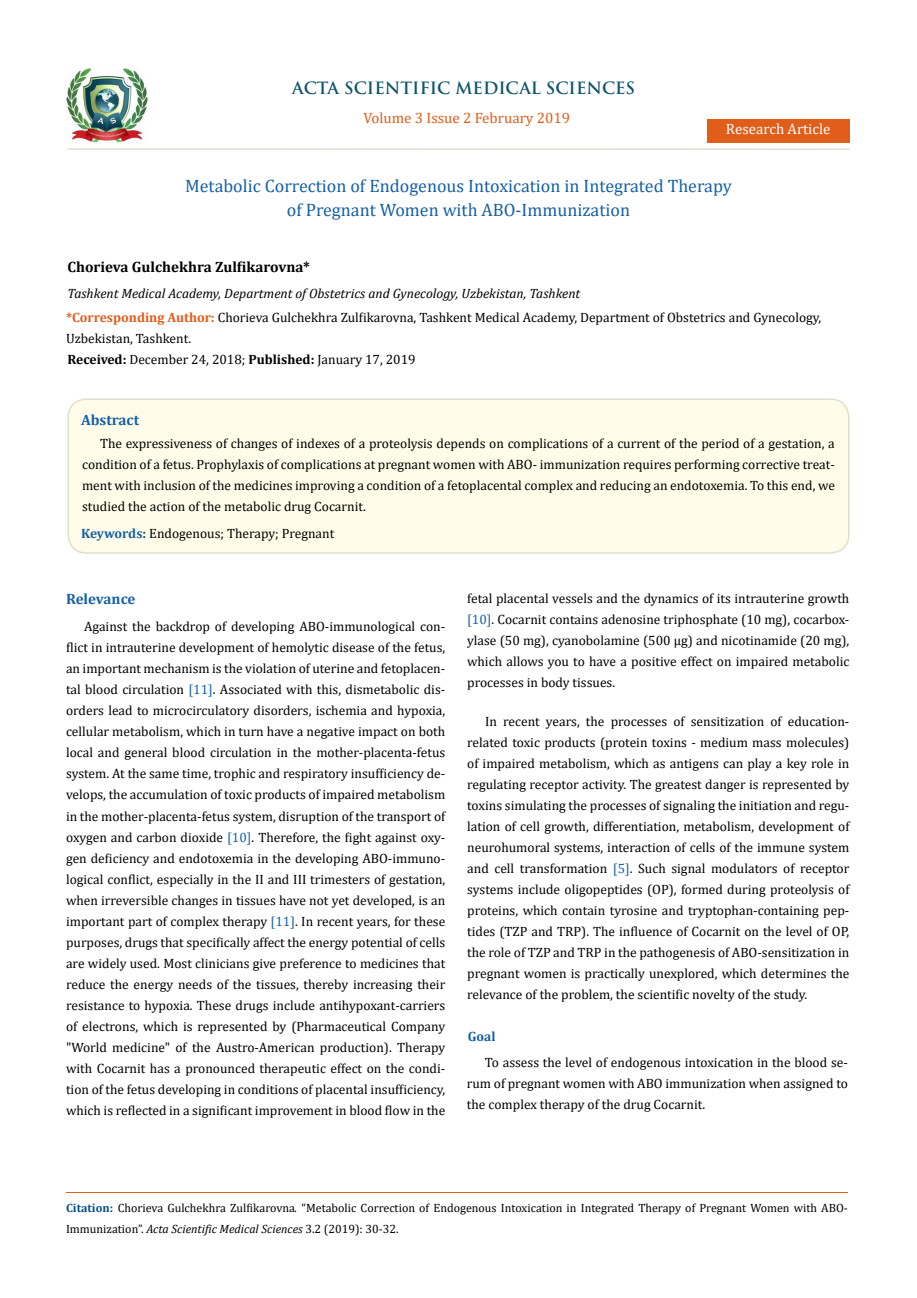
<style>
.page{position:relative;width:917px;height:1298px;background:#fff}
.page>*{position:absolute;margin:0;border:0;box-sizing:border-box;transform-origin:0 0}
.t1{font:18px/24px "Cambria";color:#1560a6;text-align:center}
.t2{font:700 16.5px "Trajan Pro";color:#0e546a}
.t3{font:700 15px "Cambria";color:#000}
.t4{font:15px "Cambria";color:#e05d1a}
.t5{font:700 15px "Cambria";color:#1560a6}
.t6{font:15px "Cambria";color:#fff}
.t7{font:13.5px/21px "Cambria";color:#000;text-align:justify}
.t8{font:700 13.5px "Cambria";color:#1560a6}
.t9{font:12px/21px "Cambria";color:#000}
.s1{font-style:italic}
.s2{font-weight:700;color:#e05d1a}
.s3{font-weight:700}
.s4{font-weight:700;color:#1560a6}
.s5{font-weight:700;color:#0e546a}
.s6{color:#1560a6}
.s7{font-weight:700;color:#035089}
</style>
<div class="page">
<img style="left:67px;top:68px;width:80px;height:74px">
<div style="left:707px;top:119px;width:142px;height:23px;background:#e05d1a"></div>
<div style="left:68px;top:399px;width:780px;height:154px;background:#fffde9;border-radius:18px"></div>
<div style="left:67px;top:398px;width:782px;height:156px;border:2px solid #e0dfcd;border-radius:18px"></div>
<hr style="left:66px;top:1192px;width:782px;height:1px;background:#e05d1a">
<hr style="left:67px;top:148px;width:782px;height:2px;background:#e0dfcd">
<p class="t2" style="left:292px;top:77px;width:344px">ACTA SCIENTIFIC MEDICAL SCIENCES</p>
<p class="t4" style="left:363px;top:109px;width:208px">Volume 3 Issue 2 February 2019</p>
<p class="t6" style="left:726px;top:120px;width:106px">Research Article</p>
<h1 class="t1" style="left:185px;top:174px;width:548px">Metabolic Correction of Endogenous Intoxication in Integrated Therapy of Pregnant Women with ABO-Immunization</h1>
<p class="t3" style="left:67px;top:256px;width:244px">Chorieva Gulchekhra Zulfikarovna*</p>
<p class="t7" style="left:66px;top:281px;width:757px;line-height:24.5px"><span class="s1">Tashkent Medical Academy, Department of Obstetrics and Gynecology, Uzbekistan, Tashkent<br></span><span class="s2">*Corresponding Author:</span> Chorieva Gulchekhra Zulfikarovna, Tashkent Medical Academy, Department of Obstetrics and Gynecology,</p>
<p class="t7" style="left:66px;top:328px;width:127px">Uzbekistan, Tashkent.</p>
<p class="t7" style="left:67px;top:348px;width:350px"><span class="s3">Received:</span> December 24, 2018; <span class="s3">Published:</span> January 17, 2019</p>
<p class="t5" style="left:81px;top:409px;width:60px">Abstract</p>
<p class="t7" style="left:82px;top:433px;width:754px;text-indent:18px">The expressiveness of changes of indexes of a proteolysis depends on complications of a current of the period of a gestation, a condition of a fetus. Prophylaxis of complications at pregnant women with AВO- immunization requires performing corrective treat&shy;ment with inclusion of the medicines improving a condition of a fetoplacental complex and reducing an endotoxemia. To this end, we studied the action of the metabolic drug Cocarnit.</p>
<p class="t7" style="left:81px;top:523px;width:255px"><span class="s4">Keywords</span><span class="s5">:</span> Endogenous; Therapy; Pregnant</p>
<p class="t5" style="left:66px;top:588px;width:71px">Relevance</p>
<p class="t7" style="left:467px;top:588px;width:384px">fetal placental vessels and the dynamics of its intrauterine growth <span class="s6">[10]</span>. Cocarnit contains adenosine triphosphate (10 mg), cocarbox&shy;ylase (50 mg), cyanobolamine (500 μg) and nicotinamide (20 mg), which allows you to have a positive effect on impaired metabolic processes in body tissues.</p>
<p class="t7" style="left:467px;top:711px;width:384px;text-indent:18px">In recent years, the processes of sensitization of education&shy;related toxic products (protein toxins - medium mass molecules) of impaired metabolism, which as antigens can play a key role in regulating receptor activity. The greatest danger is represented by toxins simulating the processes of signaling the initiation and regu&shy;lation of cell growth, differentiation, metabolism, development of neurohumoral systems, interaction of cells of the immune system and cell transformation <span class="s6">[5]</span>. Such signal modulators of receptor systems include oligopeptides (OP), formed during proteolysis of proteins, which contain tyrosine and tryptophan-containing pep&shy;tides (TZP and TRP). The influence of Cocarnit on the level of OP, the role of TZP and TRP in the pathogenesis of ABO-sensitization in pregnant women is practically unexplored, which determines the relevance of the problem, the scientific novelty of the study.</p>
<p class="t7" style="left:66px;top:616px;width:381px;text-indent:18px">Against the backdrop of developing ABO-immunological con&shy;flict in intrauterine development of hemolytic disease of the fetus, an important mechanism is the violation of uterine and fetoplacen&shy;tal blood circulation <span class="s6">[11]</span>. Associated with this, dismetabolic dis&shy;orders lead to microcirculatory disorders, ischemia and hypoxia, cellular metabolism, which in turn have a negative impact on both local and general blood circulation in the mother-placenta-fetus system. At the same time, trophic and respiratory insufficiency de&shy;velops, the accumulation of toxic products of impaired metabolism in the mother-placenta-fetus system, disruption of the transport of oxygen and carbon dioxide <span class="s6">[10]</span>. Therefore, the fight against oxy&shy;gen deficiency and endotoxemia in the developing ABO-immuno&shy;logical conflict, especially in the II and III trimesters of gestation, when irreversible changes in tissues have not yet developed, is an important part of complex therapy <span class="s6">[11]</span>. In recent years, for these purposes, drugs that specifically affect the energy potential of cells are widely used. Most clinicians give preference to medicines that reduce the energy needs of the tissues, thereby increasing their resistance to hypoxia. These drugs include antihypoxant-carriers of electrons, which is represented by (Pharmaceutical Company "World medicine" of the Austro-American production). Therapy with Cocarnit has a pronounced therapeutic effect on the condi&shy;tion of the fetus developing in conditions of placental insufficiency, which is reflected in a significant improvement in blood flow in the</p>
<p class="t8" style="left:468px;top:1027px;width:29px">Goal</p>
<p class="t7" style="left:467px;top:1051px;width:382px;text-indent:18px">To assess the level of endogenous intoxication in the blood se&shy;rum of pregnant women with ABO immunization when assigned to the complex therapy of the drug Cocarnit.</p>
<p class="t9" style="left:66px;top:1196px;width:783px"><span class="s7">Citation:</span> Chorieva Gulchekhra Zulfikarovna<span class="s1">.</span> “Metabolic Correction of Endogenous Intoxication in Integrated Therapy of Pregnant Women with ABO-<br>Immunization”. <span class="s1">Acta Scientific Medical Sciences</span> 3.2 (2019): 30-32.</p>
</div>
